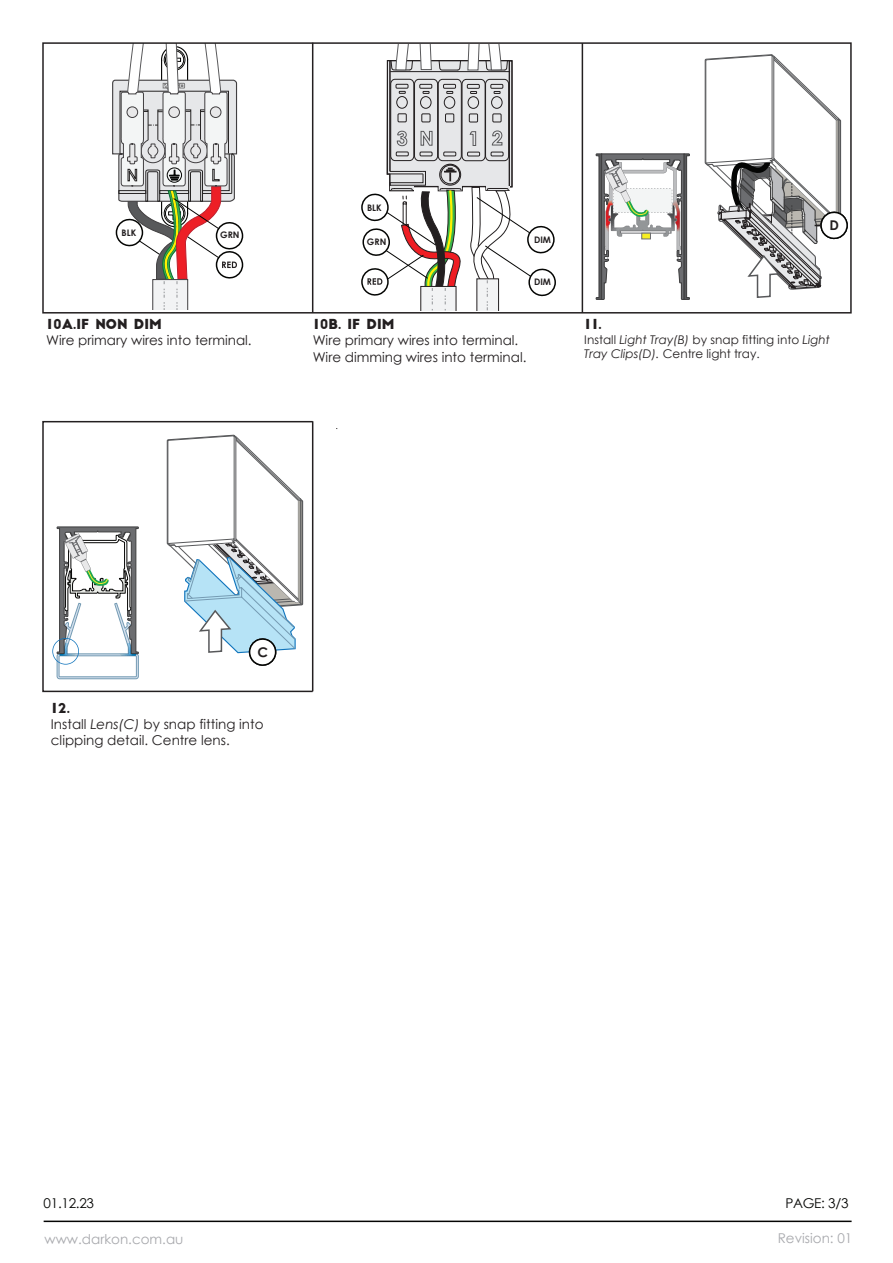
<style>
.page{position:relative;width:893px;height:1263px;background:#fff}
.page>*{position:absolute;margin:0;border:0;box-sizing:border-box;transform-origin:0 0}
.t1{font:13.5px/16.2px "Century Gothic";color:#231f20}
.t2{font:13.5px "Century Gothic";color:#a8a9ad}
.t3{font:13.5px "Big John";color:#231f20}
.t4{font:13.5px "Century Gothic";letter-spacing:-.02em;color:#040503}
.t5{font:12px/14.4px "Century Gothic";color:#231f20}
.t6{font:700 9px "Century Gothic";color:#231f20}
.s1{font-style:italic}
</style>
<div class="page">
<svg style="left:112px;top:45px;width:131px;height:264px"></svg>
<div style="left:210px;top:107px;width:11px;height:10px;background:#e8e8e9;border-radius:50%"></div>
<div style="left:210px;top:107px;width:11px;height:11px;border:1px solid #413f41;border-radius:50%"></div>
<svg style="left:361px;top:45px;width:195px;height:266px"></svg>
<svg style="left:596px;top:153px;width:94px;height:147px"></svg>
<div style="left:42px;top:42px;width:810px;height:272px;border:2px solid #231f20"></div>
<hr style="left:582px;top:43px;width:1px;height:270px;background:#231f20">
<hr style="left:312px;top:43px;width:1px;height:270px;background:#231f20">
<div style="left:42px;top:421px;width:271px;height:271px;border:2px solid #231f20"></div>
<hr style="left:312px;top:421px;width:1px;height:270px;background:#231f20">
<hr style="left:44px;top:1220px;width:808px;height:2px;background:#050504">
<svg style="left:52px;top:526px;width:87px;height:153px"></svg>
<svg style="left:705px;top:54px;width:142px;height:244px"></svg>
<svg style="left:167px;top:435px;width:136px;height:231px"></svg>
<p class="t6" style="left:122px;top:226px;width:16px">BLK</p>
<p class="t6" style="left:220px;top:228px;width:21px">GRN</p>
<p class="t3" style="left:46px;top:318px;width:117px">10A.IF NON DIM</p>
<p class="t1" style="left:46px;top:332px;width:207px">Wire primary wires into terminal.</p>
<p class="t6" style="left:367px;top:201px;width:16px">BLK</p>
<p class="t6" style="left:367px;top:235px;width:21px">GRN</p>
<p class="t6" style="left:534px;top:233px;width:18px">DIM</p>
<p class="t6" style="left:534px;top:275px;width:18px">DIM</p>
<p class="t3" style="left:313px;top:318px;width:83px">10B. IF DIM</p>
<p class="t1" style="left:313px;top:332px;width:215px">Wire primary wires into terminal.<br>Wire dimming wires into terminal.</p>
<p class="t3" style="left:584px;top:318px;width:19px">11.</p>
<p class="t5" style="left:584px;top:332px;width:247px">Install <span class="s1">Light Tray(B)</span> by snap fitting into <span class="s1">Light<br>Tray Clips(D).</span> Centre light tray.</p>
<p class="t3" style="left:51px;top:702px;width:21px">12.</p>
<p class="t1" style="left:51px;top:716px;width:214px">Install <span class="s1">Lens(C)</span> by snap fitting into clipping detail. Centre lens.</p>
<p class="t4" style="left:44px;top:1193px;width:52px">01.12.23</p>
<p class="t4" style="left:785px;top:1193px;width:65px">PAGE: 3/3</p>
<p class="t2" style="left:45px;top:1230px;width:140px">www.darkon.com.au</p>
<p class="t2" style="left:778px;top:1228px;width:76px">Revision: 01</p>
</div>
